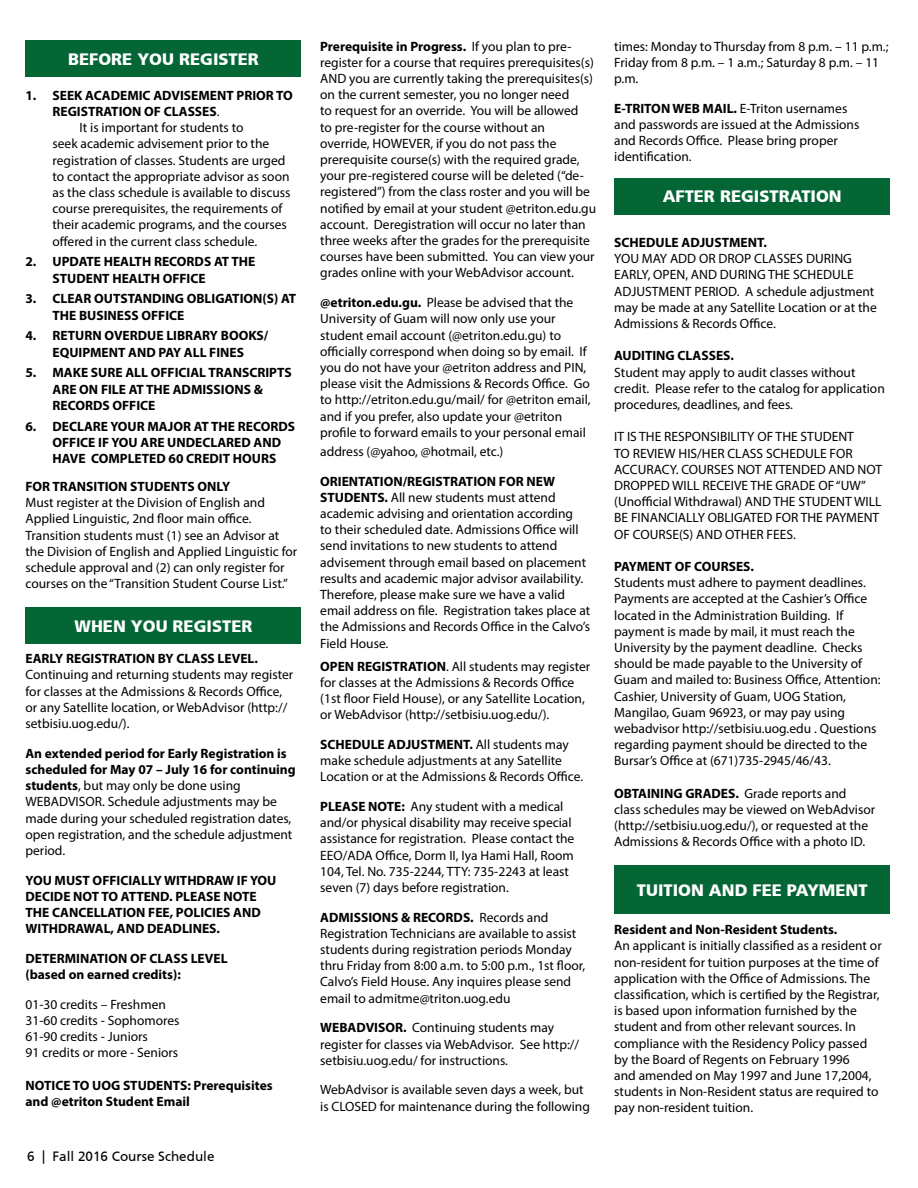
<style>
.page{position:relative;width:918px;height:1188px;background:#fff}
.page>*{position:absolute;margin:0;border:0;box-sizing:border-box;transform-origin:0 0}
.t1{font:900 16.5px "Frutiger CE";color:#fff}
.t2{font:13.5px/16.2px "Myriad Pro";color:#000}
.t3{font:700 13.5px/16.2px "Myriad Pro";color:#000}
.t4{font:13.5px "Frutiger CE";color:#000}
.s1{font-weight:400}
.s2{font-weight:700}
</style>
<div class="page">
<div style="left:26px;top:608px;width:276px;height:36px;background:#046635"></div>
<div style="left:26px;top:40px;width:276px;height:37px;background:#046635"></div>
<div style="left:614px;top:178px;width:276px;height:36px;background:#046635"></div>
<div style="left:614px;top:865px;width:276px;height:49px;background:#046635"></div>
<p class="t1" style="left:68px;top:49px;width:192px">BEFORE YOU REGISTER</p>
<p class="t3" style="left:26px;top:87px;width:269px">1. SEEK ACADEMIC ADVISEMENT PRIOR TO</p>
<p class="t3" style="left:53px;top:103px;width:169px">REGISTRATION OF CLASSES<span class="s1">.</span></p>
<p class="t2" style="left:80px;top:119px;width:166px">It is important for students to</p>
<p class="t2" style="left:53px;top:136px;width:218px">seek academic advisement prior to the</p>
<p class="t2" style="left:53px;top:152px;width:235px">registration of classes. Students are urged</p>
<p class="t2" style="left:53px;top:168px;width:239px">to contact the appropriate advisor as soon</p>
<p class="t2" style="left:53px;top:184px;width:240px">as the class schedule is available to discuss</p>
<p class="t2" style="left:53px;top:200px;width:232px">course prerequisites, the requirements of</p>
<p class="t2" style="left:53px;top:217px;width:236px">their academic programs, and the courses</p>
<p class="t2" style="left:53px;top:233px;width:206px">offered in the current class schedule.</p>
<p class="t3" style="left:53px;top:253px;width:204px;text-indent:-27px">2. UPDATE HEALTH RECORDS AT THE<br>STUDENT HEALTH OFFICE</p>
<p class="t3" style="left:53px;top:290px;width:245px;text-indent:-27px">3. CLEAR OUTSTANDING OBLIGATION(S) AT<br>THE BUSINESS OFFICE</p>
<p class="t3" style="left:26px;top:327px;width:244px;text-align:center">4. RETURN OVERDUE LIBRARY BOOKS/<br>EQUIPMENT AND PAY ALL FINES</p>
<p class="t3" style="left:53px;top:364px;width:241px;text-indent:-27px">5. MAKE SURE ALL OFFICIAL TRANSCRIPTS<br>ARE ON FILE AT THE ADMISSIONS &amp;<br>RECORDS OFFICE</p>
<p class="t3" style="left:53px;top:417px;width:244px;text-indent:-27px">6. DECLARE YOUR MAJOR AT THE RECORDS<br>OFFICE IF YOU ARE UNDECLARED AND<br>HAVE COMPLETED 60 CREDIT HOURS</p>
<p class="t3" style="left:26px;top:478px;width:206px">FOR TRANSITION STUDENTS ONLY</p>
<p class="t2" style="left:26px;top:494px;width:273px">Must register at the Division of English and Applied Linguistic, 2nd floor main office.<br>Transition students must (1) see an Advisor at the Division of English and Applied Linguistic for schedule approval and (2) can only register for courses on the “Transition Student Course List.”</p>
<p class="t1" style="left:75px;top:616px;width:179px">WHEN YOU REGISTER</p>
<p class="t3" style="left:26px;top:650px;width:234px">EARLY REGISTRATION BY CLASS LEVEL.</p>
<p class="t2" style="left:26px;top:667px;width:269px">Continuing and returning students may register for classes at the Admissions &amp; Records Office, or any Satellite location, or WebAdvisor (http:// setbisiu.uog.edu/).</p>
<p class="t2" style="left:26px;top:745px;width:272px"><span class="s2">An extended period for Early Registration is scheduled for May 07 – July 16 for continuing students</span>, but may only be done using WEBADVISOR. Schedule adjustments may be made during your scheduled registration dates, open registration, and the schedule adjustment period.</p>
<p class="t3" style="left:26px;top:872px;width:252px">YOU MUST OFFICIALLY WITHDRAW IF YOU DECIDE NOT TO ATTEND. PLEASE NOTE THE CANCELLATION FEE, POLICIES AND WITHDRAWAL, AND DEADLINES.</p>
<p class="t3" style="left:26px;top:950px;width:204px">DETERMINATION OF CLASS LEVEL (based on earned credits):</p>
<p class="t2" style="left:26px;top:996px;width:156px">01-30 credits – Freshmen<br>31-60 credits - Sophomores<br>61-90 credits - Juniors<br>91 credits or more - Seniors</p>
<p class="t3" style="left:26px;top:1077px;width:249px">NOTICE TO UOG STUDENTS: Prerequisites and @etriton Student Email</p>
<p class="t4" style="left:27px;top:1148px;width:189px">6 | Fall 2016 Course Schedule</p>
<p class="t2" style="left:320px;top:38px;width:278px"><span class="s2">Prerequisite in Progress.</span> If you plan to pre&shy;register for a course that requires prerequisites(s)<br>AND you are currently taking the prerequisites(s) on the current semester, you no longer need<br>to request for an override. You will be allowed<br>to pre-register for the course without an override, HOWEVER, if you do not pass the prerequisite course(s) with the required grade, your pre-registered course will be deleted (“de&shy;registered”) from the class roster and you will be notified by email at your student @etriton.edu.gu account. Deregistration will occur no later than three weeks after the grades for the prerequisite courses have been submitted. You can view your grades online with your WebAdvisor account.</p>
<p class="t2" style="left:320px;top:294px;width:272px"><span class="s2">@etriton.edu.gu.</span> Please be advised that the University of Guam will now only use your student email account (@etriton.edu.gu) to officially correspond when doing so by email. If you do not have your @etriton address and PIN, please visit the Admissions &amp; Records Office. Go to http://etriton.edu.gu/mail/ for @etriton email, and if you prefer, also update your @etriton profile to forward emails to your personal email</p>
<p class="t2" style="left:320px;top:443px;width:185px">address (@yahoo, @hotmail, etc.)</p>
<p class="t2" style="left:320px;top:473px;width:272px"><span class="s2">ORIENTATION/REGISTRATION FOR NEW STUDENTS.</span> All new students must attend academic advising and orientation according<br>to their scheduled date. Admissions Office will send invitations to new students to attend advisement through email based on placement results and academic major advisor availability.<br>Therefore, please make sure we have a valid email address on file. Registration takes place at the Admissions and Records Office in the Calvo’s Field House.</p>
<p class="t2" style="left:320px;top:658px;width:272px"><span class="s2">OPEN REGISTRATION</span>. All students may register for classes at the Admissions &amp; Records Office (1st floor Field House), or any Satellite Location, or WebAdvisor (http://setbisiu.uog.edu/).</p>
<p class="t2" style="left:320px;top:736px;width:265px"><span class="s2">SCHEDULE ADJUSTMENT.</span> All students may make schedule adjustments at any Satellite<br>Location or at the Admissions &amp; Records Office.</p>
<p class="t2" style="left:320px;top:798px;width:256px"><span class="s2">PLEASE NOTE:</span> Any student with a medical and/or physical disability may receive special assistance for registration. Please contact the EEO/ADA Office, Dorm II, Iya Hami Hall, Room 104, Tel. No. 735-2244, TTY: 735-2243 at least seven (7) days before registration.</p>
<p class="t2" style="left:320px;top:909px;width:267px"><span class="s2">ADMISSIONS &amp; RECORDS.</span> Records and Registration Technicians are available to assist students during registration periods Monday thru Friday from 8:00 a.m. to 5:00 p.m., 1st floor, Calvo’s Field House. Any inquires please send email to admitme@triton.uog.edu</p>
<p class="t2" style="left:320px;top:1020px;width:260px"><span class="s2">WEBADVISOR.</span> Continuing students may register for classes via WebAdvisor. See http:// setbisiu.uog.edu/ for instructions.</p>
<p class="t2" style="left:320px;top:1082px;width:271px">WebAdvisor is available seven days a week, but is CLOSED for maintenance during the following</p>
<p class="t2" style="left:614px;top:38px;width:276px">times: Monday to Thursday from 8 p.m. – 11 p.m.;<br>Friday from 8 p.m. – 1 a.m.; Saturday 8 p.m. – 11 p.m.</p>
<p class="t2" style="left:614px;top:100px;width:247px"><span class="s2">E-TRITON WEB MAIL.</span> E-Triton usernames and passwords are issued at the Admissions and Records Office. Please bring proper identification.</p>
<p class="t1" style="left:663px;top:187px;width:181px">AFTER REGISTRATION</p>
<p class="t3" style="left:614px;top:234px;width:154px">SCHEDULE ADJUSTMENT.</p>
<p class="t2" style="left:614px;top:250px;width:264px">YOU MAY ADD OR DROP CLASSES DURING EARLY, OPEN, AND DURING THE SCHEDULE ADJUSTMENT PERIOD. A schedule adjustment may be made at any Satellite Location or at the Admissions &amp; Records Office.</p>
<p class="t3" style="left:614px;top:347px;width:121px">AUDITING CLASSES.</p>
<p class="t2" style="left:614px;top:364px;width:272px">Student may apply to audit classes without credit. Please refer to the catalog for application procedures, deadlines, and fees.</p>
<p class="t2" style="left:614px;top:428px;width:269px">IT IS THE RESPONSIBILITY OF THE STUDENT<br>TO REVIEW HIS/HER CLASS SCHEDULE FOR ACCURACY. COURSES NOT ATTENDED AND NOT DROPPED WILL RECEIVE THE GRADE OF “UW” (Unofficial Withdrawal) AND THE STUDENT WILL BE FINANCIALLY OBLIGATED FOR THE PAYMENT OF COURSE(S) AND OTHER FEES.</p>
<p class="t3" style="left:614px;top:558px;width:141px">PAYMENT OF COURSES.</p>
<p class="t2" style="left:614px;top:574px;width:268px">Students must adhere to payment deadlines.<br>Payments are accepted at the Cashier’s Office located in the Administration Building. If payment is made by mail, it must reach the University by the payment deadline. Checks should be made payable to the University of Guam and mailed to: Business Office, Attention:<br>Cashier, University of Guam, UOG Station, Mangilao, Guam 96923, or may pay using webadvisor http://setbisiu.uog.edu . Questions regarding payment should be directed to the Bursar’s Office at (671)735-2945/46/43.</p>
<p class="t2" style="left:614px;top:785px;width:263px"><span class="s2">OBTAINING GRADES.</span> Grade reports and class schedules may be viewed on WebAdvisor (http://setbisiu.uog.edu/), or requested at the Admissions &amp; Records Office with a photo ID.</p>
<p class="t1" style="left:637px;top:880px;width:232px">TUITION AND FEE PAYMENT</p>
<p class="t3" style="left:614px;top:921px;width:225px">Resident and Non-Resident Students.</p>
<p class="t2" style="left:614px;top:938px;width:269px">An applicant is initially classified as a resident or non-resident for tuition purposes at the time of application with the Office of Admissions. The classification, which is certified by the Registrar, is based upon information furnished by the student and from other relevant sources. In compliance with the Residency Policy passed by the Board of Regents on February 1996<br>and amended on May 1997 and June 17,2004, students in Non-Resident status are required to pay non-resident tuition.</p>
</div>
